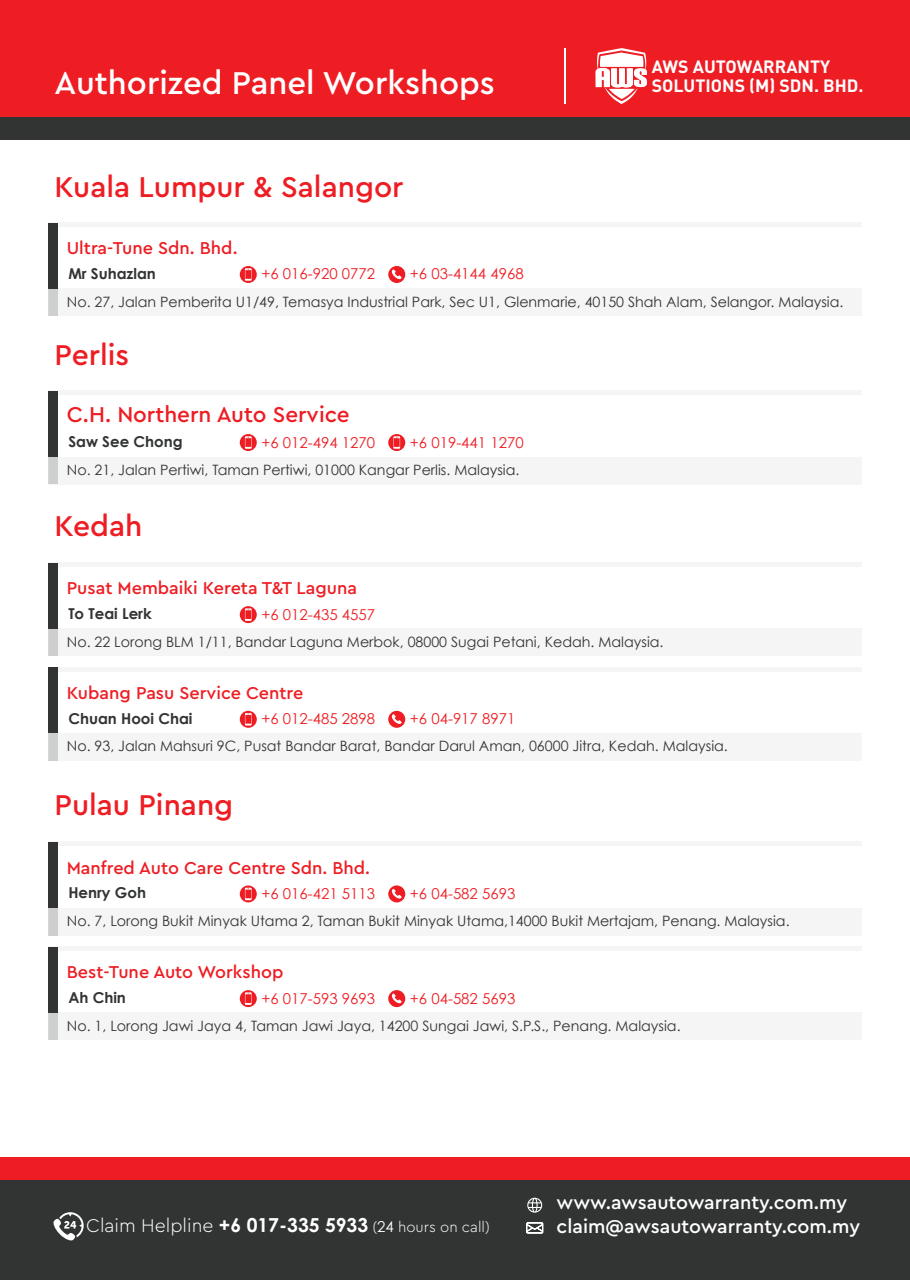
<style>
.page{position:relative;width:910px;height:1280px;background:#fff}
.page>*{position:absolute;margin:0;border:0;box-sizing:border-box;transform-origin:0 0}
.t1{font:500 33px "Cera GR";color:#fff}
.t2{font:500 30px "Cera GR";color:#ee1d23}
.t3{font:500 22.5px "Cera GR";color:#ee1d23}
.t4{font:500 19.65px "Cera GR";color:#fff}
.t5{font:300 19.35px "Cera GR";color:#fff}
.t6{font:500 18px "Cera GR";color:#ee1d23}
.t7{font:700 17.7px/19.4px "DINOT";color:#fff}
.t8{font:15px "Century Gothic";color:#ee1d23}
.t9{font:700 15px "Century Gothic";color:#323333}
.t10{font:14.25px "Century Gothic";color:#323333}
.s1{font-family:"Century Gothic";font-weight:700}
.s2{font-size:15px}
.s3{font-family:"Century Gothic";font-weight:400;font-size:15px}
</style>
<div class="page">
<div style="left:0;top:1157px;width:910px;height:123px;background:#ee1d23"></div>
<div style="left:0;top:1180px;width:910px;height:100px;background:#323333"></div>
<svg style="left:53px;top:1212px;width:31px;height:29px"></svg>
<svg style="left:526px;top:1222px;width:18px;height:12px"></svg>
<svg style="left:527px;top:1198px;width:15px;height:15px"></svg>
<div style="left:0;top:33px;width:910px;height:107px;background:#323333"></div>
<div style="left:0;top:0;width:910px;height:117px;background:#ee1d23"></div>
<hr style="left:564px;top:48px;width:2px;height:56px;background:#fff">
<svg style="left:595px;top:48px;width:52px;height:56px"></svg>
<svg style="left:388px;top:266px;width:17px;height:17px"></svg>
<div style="left:49px;top:223px;width:9px;height:65px;background:#323333"></div>
<div style="left:49px;top:288px;width:812px;height:28px;background:#f5f5f5"></div>
<hr style="left:49px;top:223px;width:812px;height:4px;background:#f5f5f5">
<svg style="left:240px;top:266px;width:17px;height:17px"></svg>
<svg style="left:245px;top:268px;width:7px;height:13px"></svg>
<div style="left:49px;top:391px;width:9px;height:65px;background:#323333"></div>
<div style="left:49px;top:456px;width:9px;height:28px;background:#323333"></div>
<div style="left:49px;top:457px;width:812px;height:28px;background:#f5f5f5"></div>
<hr style="left:49px;top:391px;width:812px;height:4px;background:#f5f5f5">
<svg style="left:240px;top:434px;width:17px;height:17px"></svg>
<svg style="left:245px;top:436px;width:7px;height:13px"></svg>
<svg style="left:388px;top:434px;width:17px;height:17px"></svg>
<svg style="left:393px;top:436px;width:7px;height:13px"></svg>
<div style="left:49px;top:628px;width:812px;height:28px;background:#f5f5f5"></div>
<div style="left:49px;top:562px;width:812px;height:5px;background:#f5f5f5"></div>
<div style="left:49px;top:562px;width:9px;height:66px;background:#323333"></div>
<div style="left:49px;top:628px;width:9px;height:28px;background:#cecece"></div>
<svg style="left:240px;top:606px;width:17px;height:17px"></svg>
<svg style="left:245px;top:608px;width:7px;height:13px"></svg>
<div style="left:49px;top:667px;width:9px;height:66px;background:#323333"></div>
<div style="left:49px;top:733px;width:812px;height:28px;background:#f5f5f5"></div>
<div style="left:49px;top:667px;width:812px;height:5px;background:#f5f5f5"></div>
<svg style="left:388px;top:711px;width:17px;height:17px"></svg>
<svg style="left:240px;top:711px;width:17px;height:17px"></svg>
<svg style="left:245px;top:713px;width:7px;height:12px"></svg>
<div style="left:49px;top:908px;width:812px;height:27px;background:#f5f5f5"></div>
<hr style="left:49px;top:842px;width:812px;height:4px;background:#f5f5f5">
<div style="left:49px;top:842px;width:9px;height:66px;background:#323333"></div>
<div style="left:49px;top:908px;width:9px;height:27px;background:#cecece"></div>
<svg style="left:240px;top:885px;width:17px;height:17px"></svg>
<svg style="left:245px;top:888px;width:7px;height:12px"></svg>
<svg style="left:388px;top:885px;width:17px;height:17px"></svg>
<div style="left:49px;top:947px;width:9px;height:65px;background:#323333"></div>
<div style="left:49px;top:1012px;width:812px;height:28px;background:#f5f5f5"></div>
<hr style="left:49px;top:947px;width:812px;height:4px;background:#f5f5f5">
<svg style="left:388px;top:990px;width:17px;height:17px"></svg>
<svg style="left:240px;top:990px;width:17px;height:17px"></svg>
<svg style="left:245px;top:992px;width:7px;height:13px"></svg>
<h1 class="t1" style="left:55px;top:64px;width:442px">Authorized Panel Workshops</h1>
<p class="t7" style="left:652px;top:56px;width:213px">AWS AUTOWARRANTY<br>SOLUTIONS (M) SDN. BHD.</p>
<h2 class="t2" style="left:55px;top:169px;width:350px">Kuala Lumpur &amp; Salangor</h2>
<p class="t6" style="left:67px;top:238px;width:172px">Ultra-Tune Sdn. Bhd.</p>
<p class="t9" style="left:68px;top:262px;width:89px">Mr Suhazlan</p>
<p class="t8" style="left:261px;top:265px;width:115px">+6 016-920 0772</p>
<p class="t8" style="left:410px;top:265px;width:115px">+6 03-4144 4968</p>
<p class="t10" style="left:67px;top:293px;width:778px">No. 27, Jalan Pemberita U1/49, Temasya Industrial Park, Sec U1, Glenmarie, 40150 Shah Alam, Selangor. Malaysia.</p>
<h2 class="t2" style="left:55px;top:337px;width:76px">Perlis</h2>
<h3 class="t3" style="left:67px;top:402px;width:284px">C.H. Northern Auto Service</h3>
<p class="t9" style="left:68px;top:430px;width:116px">Saw See Chong</p>
<p class="t8" style="left:261px;top:433px;width:115px">+6 012-494 1270</p>
<p class="t8" style="left:410px;top:433px;width:115px">+6 019-441 1270</p>
<p class="t10" style="left:67px;top:461px;width:454px">No. 21, Jalan Pertiwi, Taman Pertiwi, 01000 Kangar Perlis. Malaysia.</p>
<h2 class="t2" style="left:55px;top:508px;width:89px">Kedah</h2>
<p class="t6" style="left:67px;top:578px;width:292px">Pusat Membaiki Kereta T&amp;T Laguna</p>
<p class="t10" style="left:67px;top:633px;width:598px">No. 22 Lorong BLM 1/11, Bandar Laguna Merbok, 08000 Sugai Petani, Kedah. Malaysia.</p>
<p class="t9" style="left:68px;top:602px;width:85px">To Teai Lerk</p>
<p class="t8" style="left:261px;top:605px;width:115px">+6 012-435 4557</p>
<p class="t6" style="left:67px;top:683px;width:238px">Kubang Pasu Service Centre</p>
<p class="t10" style="left:67px;top:738px;width:663px">No. 93, Jalan Mahsuri 9C, Pusat Bandar Barat, Bandar Darul Aman, 06000 Jitra, Kedah. Malaysia.</p>
<p class="t9" style="left:68px;top:707px;width:126px">Chuan Hooi Chai</p>
<p class="t8" style="left:261px;top:710px;width:115px">+6 012-485 2898</p>
<p class="t8" style="left:410px;top:710px;width:107px">+6 04-917 8971</p>
<h2 class="t2" style="left:55px;top:788px;width:180px">Pulau Pinang</h2>
<p class="t6" style="left:67px;top:857px;width:305px">Manfred Auto Care Centre Sdn. Bhd.</p>
<p class="t9" style="left:68px;top:881px;width:79px">Henry Goh</p>
<p class="t8" style="left:261px;top:884px;width:115px">+6 016-421 5113</p>
<p class="t8" style="left:410px;top:884px;width:107px">+6 04-582 5693</p>
<p class="t10" style="left:67px;top:912px;width:724px">No. 7, Lorong Bukit Minyak Utama 2, Taman Bukit Minyak Utama,14000 Bukit Mertajam, Penang. Malaysia.</p>
<p class="t6" style="left:67px;top:962px;width:218px">Best-Tune Auto Workshop</p>
<p class="t10" style="left:67px;top:1017px;width:615px">No. 1, Lorong Jawi Jaya 4, Taman Jawi Jaya, 14200 Sungai Jawi, S.P.S., Penang. Malaysia.</p>
<p class="t9" style="left:68px;top:986px;width:59px">Ah Chin</p>
<p class="t8" style="left:261px;top:989px;width:115px">+6 017-593 9693</p>
<p class="t8" style="left:410px;top:989px;width:107px">+6 04-582 5693</p>
<h3 class="t4" style="left:557px;top:1191px;width:292px">www.awsautowarranty.com.my</h3>
<h3 class="t5" style="left:86px;top:1214px;width:405px">Claim Helpline <span class="s1">+6 017-335 5933</span> <span class="s2">(</span><span class="s3">24</span> <span class="s2">hours on call)</span></h3>
<h3 class="t4" style="left:557px;top:1215px;width:305px">claim@awsautowarranty.com.my</h3>
</div>
